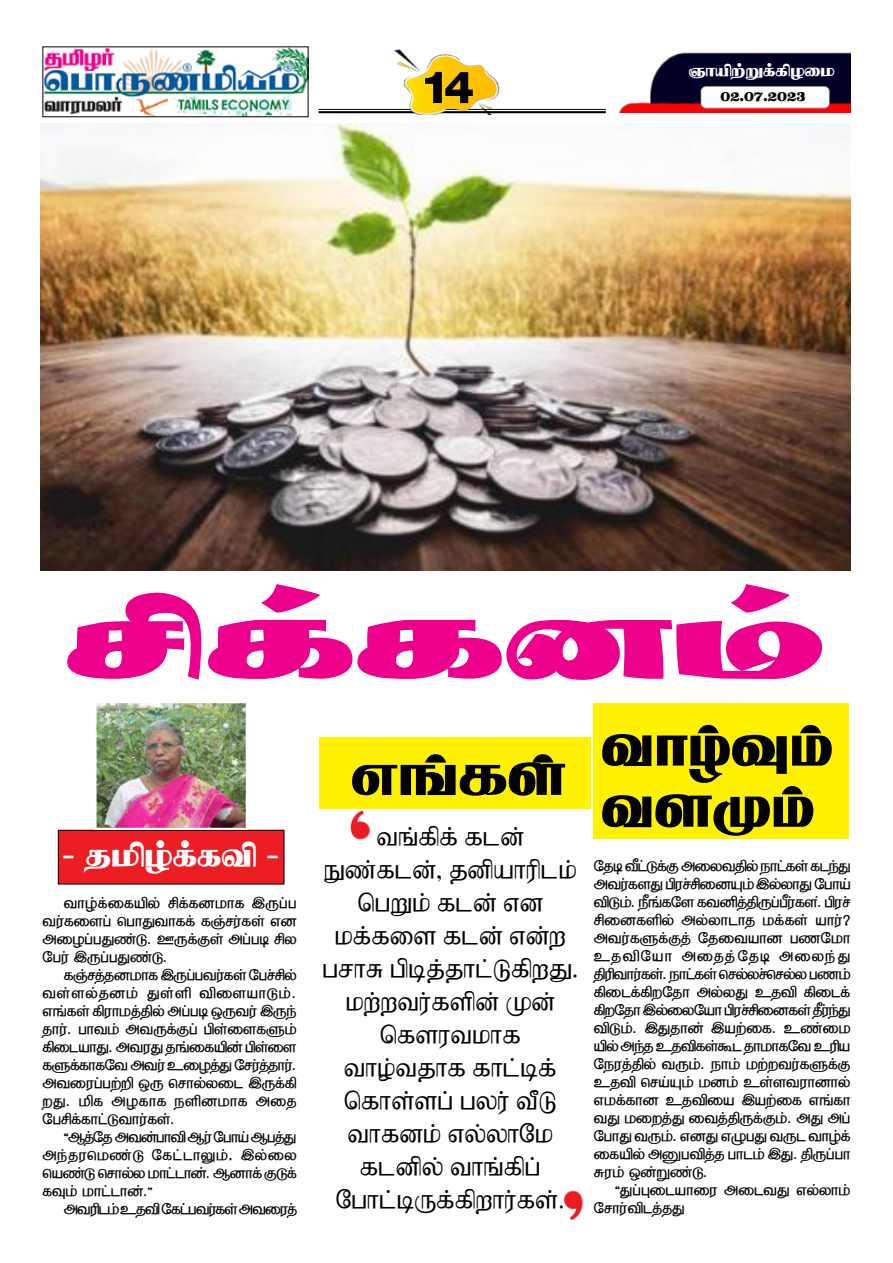
<style>
.page{position:relative;width:893px;height:1263px;background:#fff}
.page>*{position:absolute;margin:0;border:0;box-sizing:border-box;transform-origin:0 0}
.t1{font:153px "NC Lathan";color:#ec008c}
.t2{font:77.85px/61.2px "NC Amman";color:#000;text-align:right}
.t3{font:63.9px "NC Kavithajiny";color:#000;scale:.93 1}
.t4{font:41.25px "NC Thevan";color:#fff}
.t5{font:33px/33px "NC Maithily";color:#000;text-align:center}
.t6{font:20.7px "NC Thevan";color:#fff}
.t7{font:19.5px/18px "NC Mani";color:#000;text-align:justify}
.t8{font:19.5px "NC Mani";letter-spacing:-.035em;color:#000}
.t9{font:18px "NC Thevan";color:#000}
</style>
<div class="page">
<hr style="left:319px;top:109px;width:287px;height:1px;background:#000">
<hr style="left:319px;top:111px;width:287px;height:2px;background:#000">
<img style="left:599px;top:52px;width:251px;height:60px">
<img style="left:388px;top:49px;width:117px;height:65px">
<img style="left:45px;top:49px;width:261px;height:66px">
<svg style="left:58px;top:829px;width:227px;height:56px;background:#e31f25"></svg>
<img style="left:97px;top:704px;width:148px;height:123px">
<div style="left:94px;top:701px;width:154px;height:129px;border:2px solid #fff"></div>
<div style="left:319px;top:737px;width:271px;height:71px;background:#fff200"></div>
<div style="left:594px;top:703px;width:255px;height:135px;background:#fff200"></div>
<img style="left:41px;top:123px;width:809px;height:448px">
<img style="left:345px;top:808px;width:25px;height:32px">
<img style="left:564px;top:1190px;width:19px;height:30px">
<h3 class="t3" style="left:424px;top:56px;width:55px">14</h3>
<p class="t6" style="left:689px;top:60px;width:147px">Qhapw;Wf;fpoik</p>
<p class="t9" style="left:720px;top:88px;width:86px">02.07.2023</p>
<h1 class="t1" style="left:65px;top:565px;width:855px">rpf;fdk;</h1>
<h3 class="t4" style="left:62px;top:835px;width:219px">- jkpo;f;ftp -</h3>
<p class="t7" style="left:43px;top:894px;width:256px;text-indent:21px">tho;f;ifapy; rpf;fdkhf ,Ug;g tu;fisg; nghJthff; fQ;ru;fs; vd miog;gJz;L. CUf;Fs; mg;gb rpy Ngu; ,Ug;gJz;L.</p>
<p class="t7" style="left:43px;top:966px;width:256px;text-indent:21px">fQ;rj;jdkhf ,Ug;gtu;fs; Ngr;rpy; ts;sy;jdk; Js;sp tpisahLk;. vq;fs; fpuhkj;jpy; mg;gb xUtu; ,Ue; jhu;. ghtk; mtUf;Fg; gps;isfSk; fpilahJ. mtuJ jq;ifapd; gps;is fSf;fhfNt mtu; cioj;J Nru;j;jhu;. mtiug;gw;wp xU nrhy;yil ,Uf;fp wJ. kpf mofhf espdkhf mij Ngrpf;fhl;Lthu;fs;.</p>
<p class="t7" style="left:43px;top:1128px;width:256px;text-indent:21px">“Mj;Nj mtd;ghtp Mu; Ngha; Mgj;J me;junkz;L Nfl;lhYk;&gt; ,y;iy naz;L nrhy;y khl;lhd;. Mdhf; FLf; fTk; khl;lhd;.”</p>
<p class="t8" style="left:64px;top:1200px;width:235px">mtuplk; cjtp Nfl;gtu;fs; mtiuj;</p>
<h2 class="t2" style="left:351px;top:716px;width:484px">vq;fs; tho;Tk; tsKk;</h2>
<h3 class="t5" style="left:322px;top:820px;width:257px">tq;fpf; fld;<br>Ez;fld;&gt; jdpahuplk; ngWk; fld; vd kf;fis fld; vd;w grhR gpbj;jhl;LfpwJ. kw;wtu;fspd; Kd; nfsutkhf tho;tjhf fhl;bf; nfhs;sg; gyu; tPL thfdk; vy;yhNk fldpy; thq;fpg;<br>Nghl;bUf;fpwhu;fs;.</h3>
<p class="t7" style="left:594px;top:857px;width:258px">Njb tPl;Lf;F miytjpy; ehl;fs; fle;J mtu;fsJ gpur;rpidAk; ,y;yhJ Ngha; tpLk;. ePq;fNs ftdpj;jpUg;gPu;fs.; gpur; rpidfspy; my;yhlhj kf;fs; ahu;? mtu;fSf;Fj; Njitahd gzNkh cjtpNah mijj;Njb miye;J jpupthu;fs;. ehl;fs; nry;yr;nry;y gzk; fpilf;fpwNjh my;yJ cjtp fpilf; fpwNjh ,y;iyNah gpur;rpidfs; jPu;e;J tpLk;. ,Jjhd; ,aw;if. cz;ik apy; me;j cjtpfs;$l jhkhfNt cupa Neuj;jpy; tUk;. ehk; kw;wtu;fSf;F cjtp nra;Ak; kdk; cs;stuhdhy; vkf;fhd cjtpia ,aw;if vq;fh tJ kiwj;J itj;jpUf;Fk;. mJ mg; NghJ tUk;. vdJ vOgJ tUl tho;f; ifapy; mDgtpj;j ghlk; ,J. jpUg;gh Ruk; xd;Wz;L.</p>
<p class="t7" style="left:594px;top:1181px;width:258px;text-indent:21px">“Jg;Gilahiu miltJ vy;yhk;<br>Nrhu;tplj;jJ</p>
</div>
